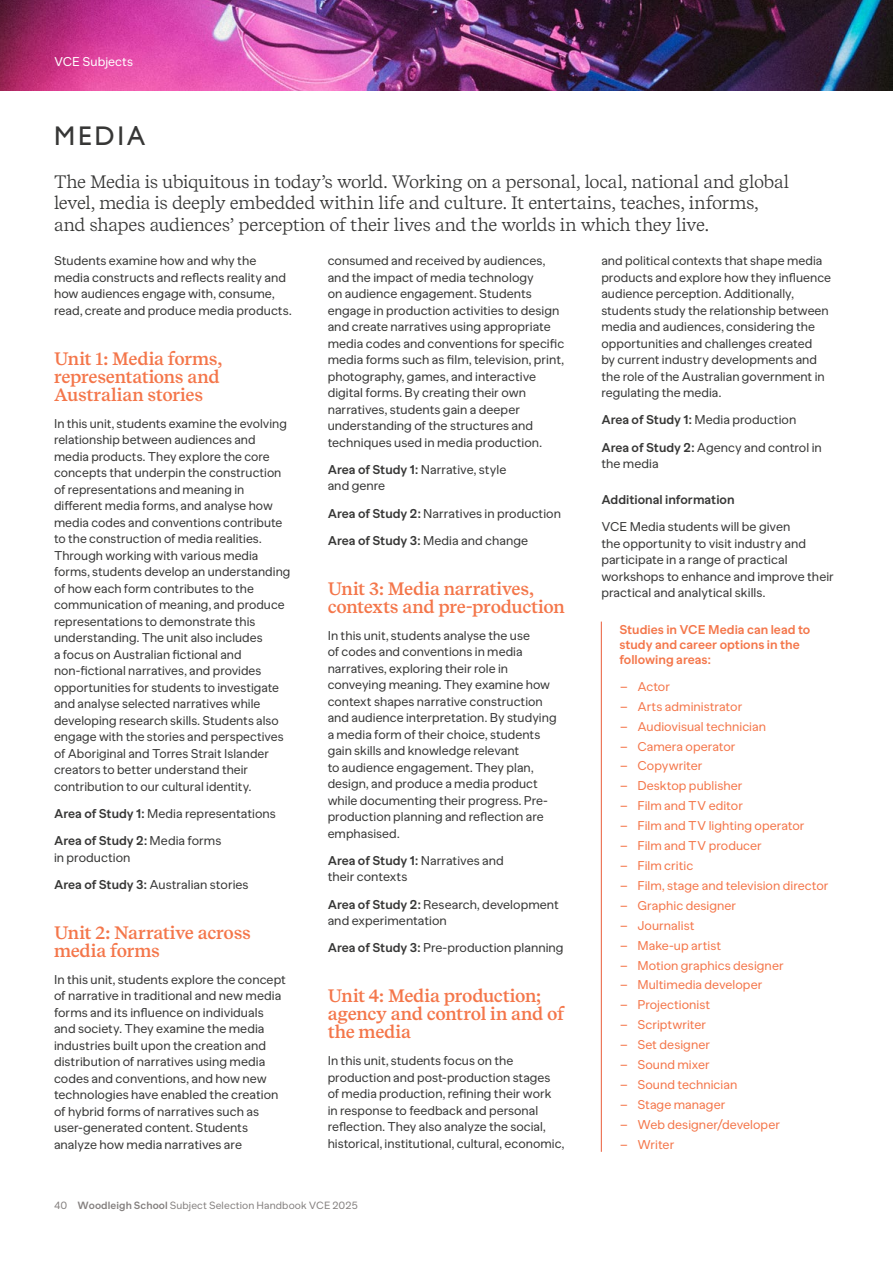
<style>
.page{position:relative;width:893px;height:1263px;background:#fff}
.page>*{position:absolute;margin:0;border:0;box-sizing:border-box;transform-origin:0 0}
.t1{font:27px "Gill Sans";letter-spacing:.105em;color:#373736}
.t2{font:18px/21.6px "Recife Text";letter-spacing:-.02em;color:#373736}
.t3{font:600 18px/18px "Recife Text";letter-spacing:-.02em;color:#f4764a}
.t4{font:12.75px/16.5px "MNKY Banana Grotesk";letter-spacing:.005em;color:#373736}
.t5{font:12.75px "MNKY Banana Grotesk";letter-spacing:.005em;color:#f4764a}
.t6{font:700 12.75px/15px "MNKY Banana Grotesk";letter-spacing:.005em;color:#f4764a}
.t7{font:700 12.75px "MNKY Banana Grotesk";color:#373736}
.t8{font:12.75px "MNKY Banana Grotesk";letter-spacing:.005em;color:#fff}
.t9{font:10.5px "MNKY Banana Grotesk";letter-spacing:.01em;color:#858180}
.s1{font-weight:700}
</style>
<div class="page">
<hr style="left:601px;top:622px;width:1px;height:530px;background:#ea5d3a">
<img style="left:0;top:0;width:893px;height:90px">
<p class="t8" style="left:54px;top:55px;width:81px">VCE Subjects</p>
<h1 class="t1" style="left:54px;top:120px;width:93px">MEDIA</h1>
<p class="t2" style="left:54px;top:169px;width:737px">The Media is ubiquitous in today’s world. Working on a personal, local, national and global level, media is deeply embedded within life and culture. It entertains, teaches, informs, and shapes audiences’ perception of their lives and the worlds in which they live.</p>
<p class="t4" style="left:54px;top:253px;width:239px">Students examine how and why the media constructs and reflects reality and how audiences engage with, consume, read, create and produce media products.</p>
<h2 class="t3" style="left:54px;top:349px;width:170px">Unit 1: Media forms, representations and<br>Australian stories</h2>
<p class="t4" style="left:54px;top:415px;width:238px">In this unit, students examine the evolving relationship between audiences and media products. They explore the core concepts that underpin the construction of representations and meaning in different media forms, and analyse how media codes and conventions contribute to the construction of media realities.<br>Through working with various media forms, students develop an understanding of how each form contributes to the communication of meaning, and produce representations to demonstrate this understanding. The unit also includes<br>a focus on Australian fictional and non-fictional narratives, and provides opportunities for students to investigate and analyse selected narratives while developing research skills. Students also engage with the stories and perspectives of Aboriginal and Torres Strait Islander creators to better understand their contribution to our cultural identity.</p>
<p class="t4" style="left:54px;top:800px;width:223px;line-height:27.2px"><span class="s1">Area of Study 1:</span> Media representations<br><span class="s1">Area of Study 2:</span> Media forms</p>
<p class="t4" style="left:54px;top:844px;width:196px;line-height:27.2px">in production<br><span class="s1">Area of Study 3:</span> Australian stories</p>
<h2 class="t3" style="left:54px;top:923px;width:198px">Unit 2: Narrative across media forms</h2>
<p class="t4" style="left:54px;top:971px;width:234px">In this unit, students explore the concept of narrative in traditional and new media forms and its influence on individuals and society. They examine the media industries built upon the creation and distribution of narratives using media codes and conventions, and how new technologies have enabled the creation of hybrid forms of narratives such as user-generated content. Students analyze how media narratives are</p>
<p class="t4" style="left:328px;top:253px;width:238px">consumed and received by audiences, and the impact of media technology<br>on audience engagement. Students engage in production activities to design and create narratives using appropriate media codes and conventions for specific media forms such as film, television, print, photography, games, and interactive digital forms. By creating their own narratives, students gain a deeper understanding of the structures and techniques used in media production.</p>
<p class="t4" style="left:328px;top:461px;width:180px"><span class="s1">Area of Study 1:</span> Narrative, style and genre</p>
<p class="t4" style="left:328px;top:500px;width:235px;line-height:27.2px"><span class="s1">Area of Study 2:</span> Narratives in production<br><span class="s1">Area of Study 3:</span> Media and change</p>
<h2 class="t3" style="left:328px;top:579px;width:239px">Unit 3: Media narratives, contexts and pre-production</h2>
<p class="t4" style="left:328px;top:627px;width:230px">In this unit, students analyse the use<br>of codes and conventions in media narratives, exploring their role in conveying meaning. They examine how context shapes narrative construction and audience interpretation. By studying a media form of their choice, students gain skills and knowledge relevant<br>to audience engagement. They plan, design, and produce a media product while documenting their progress. Pre&shy;production planning and reflection are emphasised.</p>
<p class="t4" style="left:328px;top:852px;width:178px"><span class="s1">Area of Study 1:</span> Narratives and their contexts</p>
<p class="t4" style="left:328px;top:896px;width:233px"><span class="s1">Area of Study 2:</span> Research, development and experimentation</p>
<p class="t4" style="left:328px;top:939px;width:237px"><span class="s1">Area of Study 3:</span> Pre-production planning</p>
<h2 class="t3" style="left:328px;top:986px;width:238px">Unit 4: Media production; agency and control in and of the media</h2>
<p class="t4" style="left:328px;top:1053px;width:238px">In this unit, students focus on the production and post-production stages of media production, refining their work in response to feedback and personal reflection. They also analyze the social, historical, institutional, cultural, economic,</p>
<p class="t4" style="left:601px;top:253px;width:231px">and political contexts that shape media products and explore how they influence audience perception. Additionally, students study the relationship between media and audiences, considering the opportunities and challenges created<br>by current industry developments and the role of the Australian government in regulating the media.</p>
<p class="t4" style="left:601px;top:406px;width:222px;line-height:27.2px"><span class="s1">Area of Study 1:</span> Media production<br><span class="s1">Area of Study 2:</span> Agency and control in</p>
<p class="t4" style="left:601px;top:455px;width:59px">the media</p>
<p class="t7" style="left:601px;top:493px;width:135px">Additional information</p>
<p class="t4" style="left:601px;top:519px;width:234px">VCE Media students will be given<br>the opportunity to visit industry and participate in a range of practical workshops to enhance and improve their practical and analytical skills.</p>
<p class="t6" style="left:619px;top:622px;width:193px">Studies in VCE Media can lead to study and career options in the following areas:</p>
<p class="t5" style="left:620px;top:679px;width:51px">– Actor</p>
<p class="t5" style="left:620px;top:699px;width:124px">– Arts administrator</p>
<p class="t5" style="left:620px;top:719px;width:147px">– Audiovisual technician</p>
<p class="t5" style="left:620px;top:739px;width:117px">– Camera operator</p>
<p class="t5" style="left:620px;top:759px;width:84px">– Copywriter</p>
<p class="t5" style="left:620px;top:779px;width:124px">– Desktop publisher</p>
<p class="t5" style="left:620px;top:799px;width:124px">– Film and TV editor</p>
<p class="t5" style="left:620px;top:819px;width:186px">– Film and TV lighting operator</p>
<p class="t5" style="left:620px;top:839px;width:143px">– Film and TV producer</p>
<p class="t5" style="left:620px;top:859px;width:74px">– Film critic</p>
<p class="t5" style="left:620px;top:878px;width:210px">– Film, stage and television director</p>
<p class="t5" style="left:620px;top:898px;width:117px">– Graphic designer</p>
<p class="t5" style="left:620px;top:918px;width:76px">– Journalist</p>
<p class="t5" style="left:620px;top:938px;width:103px">– Make-up artist</p>
<p class="t5" style="left:620px;top:958px;width:165px">– Motion graphics designer</p>
<p class="t5" style="left:620px;top:978px;width:144px">– Multimedia developer</p>
<p class="t5" style="left:620px;top:998px;width:92px">– Projectionist</p>
<p class="t5" style="left:620px;top:1018px;width:87px">– Scriptwriter</p>
<p class="t5" style="left:620px;top:1038px;width:91px">– Set designer</p>
<p class="t5" style="left:620px;top:1058px;width:91px">– Sound mixer</p>
<p class="t5" style="left:620px;top:1078px;width:119px">– Sound technician</p>
<p class="t5" style="left:620px;top:1097px;width:107px">– Stage manager</p>
<p class="t5" style="left:620px;top:1117px;width:161px">– Web designer/developer</p>
<p class="t5" style="left:620px;top:1137px;width:56px">– Writer</p>
<p class="t9" style="left:54px;top:1200px;width:305px">40 <span class="s1">Woodleigh School</span> Subject Selection Handbook VCE 2025</p>
</div>
